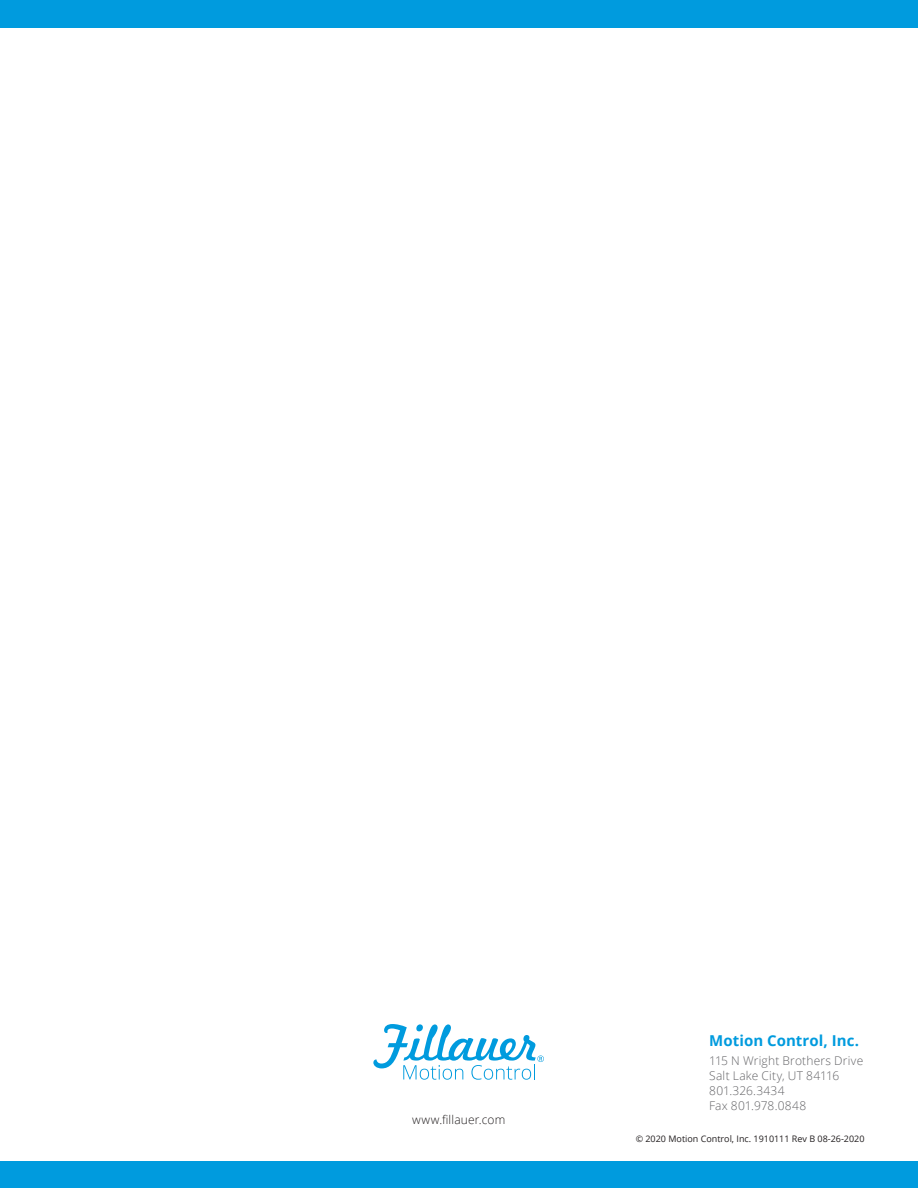
<style>
.page{position:relative;width:918px;height:1188px;background:#fff}
.page>*{position:absolute;margin:0;border:0;box-sizing:border-box;transform-origin:0 0}
.t1{font:700 15px "Open Sans";letter-spacing:.005em;color:#009bde}
.t2{font:300 12px "Open Sans";letter-spacing:.015em;color:#636366}
.t3{font:300 12px "Open Sans";letter-spacing:.015em;color:#231f20}
.t4{font:9px "Open Sans";color:#231f20}
</style>
<div class="page">
<div style="left:0;top:1162px;width:918px;height:26px;background:#009bde"></div>
<div style="left:0;top:0;width:918px;height:28px;background:#009bde"></div>
<svg style="left:373px;top:1024px;width:171px;height:56px"></svg>
<p class="t3" style="left:412px;top:1111px;width:95px">www.fillauer.com</p>
<p class="t1" style="left:709px;top:1030px;width:152px">Motion Control, Inc.</p>
<p class="t2" style="left:709px;top:1053px;width:156px">115 N Wright Brothers Drive</p>
<p class="t2" style="left:709px;top:1068px;width:131px">Salt Lake City, UT 84116</p>
<p class="t2" style="left:709px;top:1083px;width:77px">801.326.3434</p>
<p class="t2" style="left:709px;top:1098px;width:99px">Fax 801.978.0848</p>
<p class="t4" style="left:636px;top:1132px;width:230px">© 2020 Motion Control, Inc. 1910111 Rev B 08-26-2020</p>
</div>
